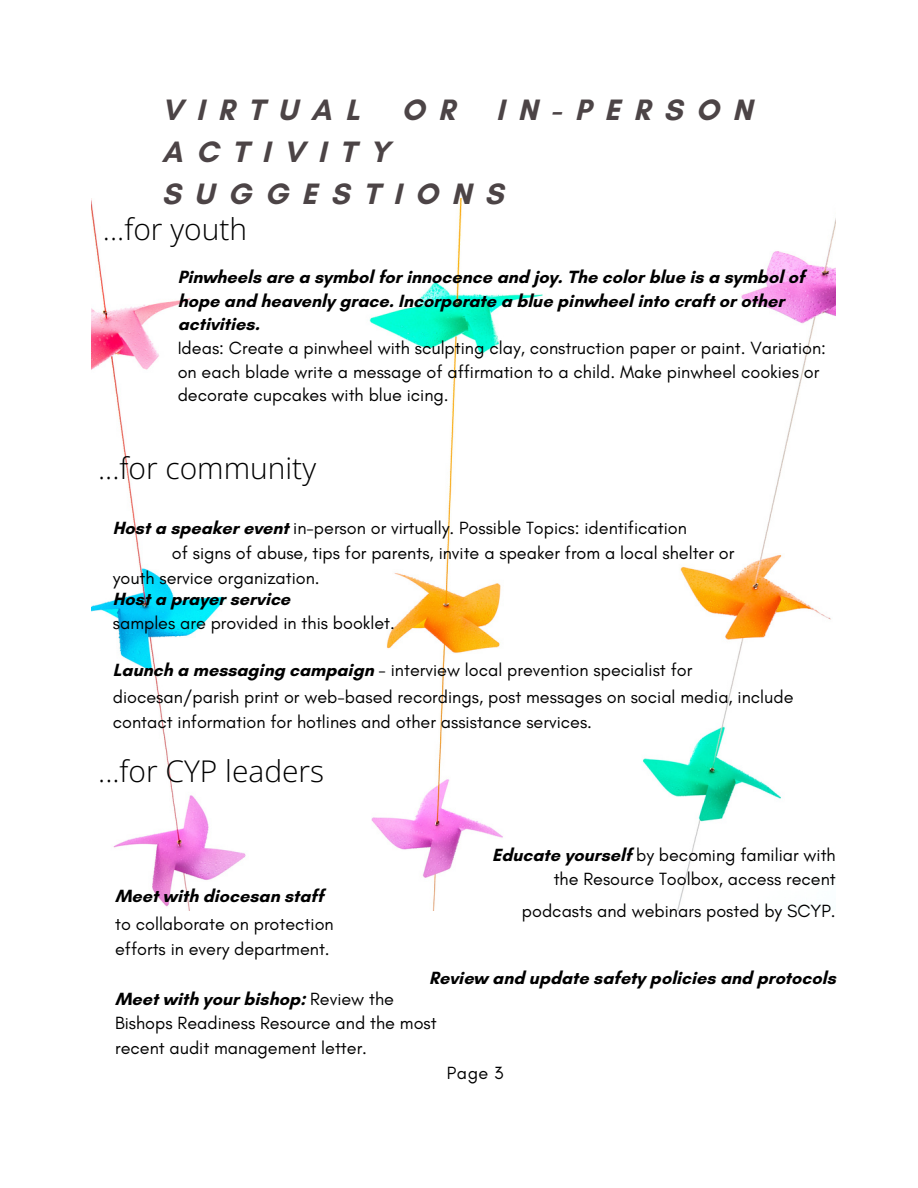
<style>
.page{position:relative;width:918px;height:1188px;background:#fff}
.page>*{position:absolute;margin:0;border:0;box-sizing:border-box;transform-origin:0 0}
.t1{font:300 30px "Open Sans";color:#000}
.t2{font:700 30px/41.7px "Glacial Indifference";letter-spacing:.45em;color:#4c4446}
.t3{font:18px/23.7px "Glacial Indifference";color:#000}
.t4{font:700 18px/23.7px "Glacial Indifference";color:#000}
.s1{font-weight:700}
.s2{font-weight:400}
</style>
<div class="page">
<img style="left:92px;top:198px;width:743px;height:712px">
<h1 class="t2" style="left:162px;top:89px;width:200px">VIRTUAL</h1>
<h1 class="t2" style="left:401px;top:89px;width:55px">O R</h1>
<h1 class="t2" style="left:496px;top:89px;width:258px">IN-PERSON</h1>
<h1 class="t2" style="left:162px;top:131px;width:343px">ACTIVITY<br>SUGGESTIONS</h1>
<p class="t1" style="left:103px;top:208px;width:146px">...for youth</p>
<p class="t4" style="left:178px;top:265px;width:628px">Pinwheels are a symbol for innocence and joy. The color blue is a symbol of hope and heavenly grace. Incorporate a blue pinwheel into craft or other activities.</p>
<p class="t3" style="left:178px;top:336px;width:650px">Ideas: Create a pinwheel with sculpting clay, construction paper or paint. Variation: on each blade write a message of affirmation to a child. Make pinwheel cookies or decorate cupcakes with blue icing.</p>
<p class="t1" style="left:98px;top:447px;width:220px">...for community</p>
<p class="t3" style="left:113px;top:516px;width:576px"><span class="s1">Host a speaker event</span> in-person or virtually. Possible Topics: identification</p>
<h2 class="t3" style="left:172px;top:541px;width:564px">of signs of abuse, tips for parents, invite a speaker from a local shelter or</h2>
<p class="t3" style="left:113px;top:566px;width:208px">youth service organization.</p>
<p class="t4" style="left:113px;top:587px;width:179px">Host a prayer service</p>
<h2 class="t3" style="left:113px;top:611px;width:284px">samples are provided in this booklet.</h2>
<p class="t3" style="left:113px;top:658px;width:581px"><span class="s1">Launch a messaging campaign</span> - interview local prevention specialist for</p>
<p class="t3" style="left:113px;top:685px;width:682px">diocesan/parish print or web-based recordings, post messages on social media, include</p>
<p class="t3" style="left:113px;top:710px;width:481px">contact information for hotlines and other assistance services.</p>
<p class="t1" style="left:98px;top:750px;width:227px">...for CYP leaders</p>
<p class="t4" style="left:115px;top:884px;width:210px">Meet with diocesan staff</p>
<p class="t3" style="left:115px;top:912px;width:220px">to collaborate on protection</p>
<h2 class="t3" style="left:115px;top:937px;width:216px">efforts in every department.</h2>
<p class="t3" style="left:492px;top:842px;width:345px"><span class="s1">Educate yourself</span> by becoming familiar with</p>
<p class="t3" style="left:554px;top:867px;width:284px">the Resource Toolbox, access recent</p>
<p class="t3" style="left:522px;top:899px;width:315px">podcasts and webinars posted by SCYP.</p>
<p class="t4" style="left:429px;top:966px;width:408px">Review and update safety policies and protocols</p>
<p class="t4" style="left:115px;top:986px;width:280px">Meet with your bishop: <span class="s2">Review the</span></p>
<p class="t3" style="left:115px;top:1011px;width:323px">Bishops Readiness Resource and the most</p>
<p class="t3" style="left:115px;top:1036px;width:254px">recent audit management letter.</p>
<p class="t3" style="left:447px;top:1061px;width:58px">Page 3</p>
</div>
